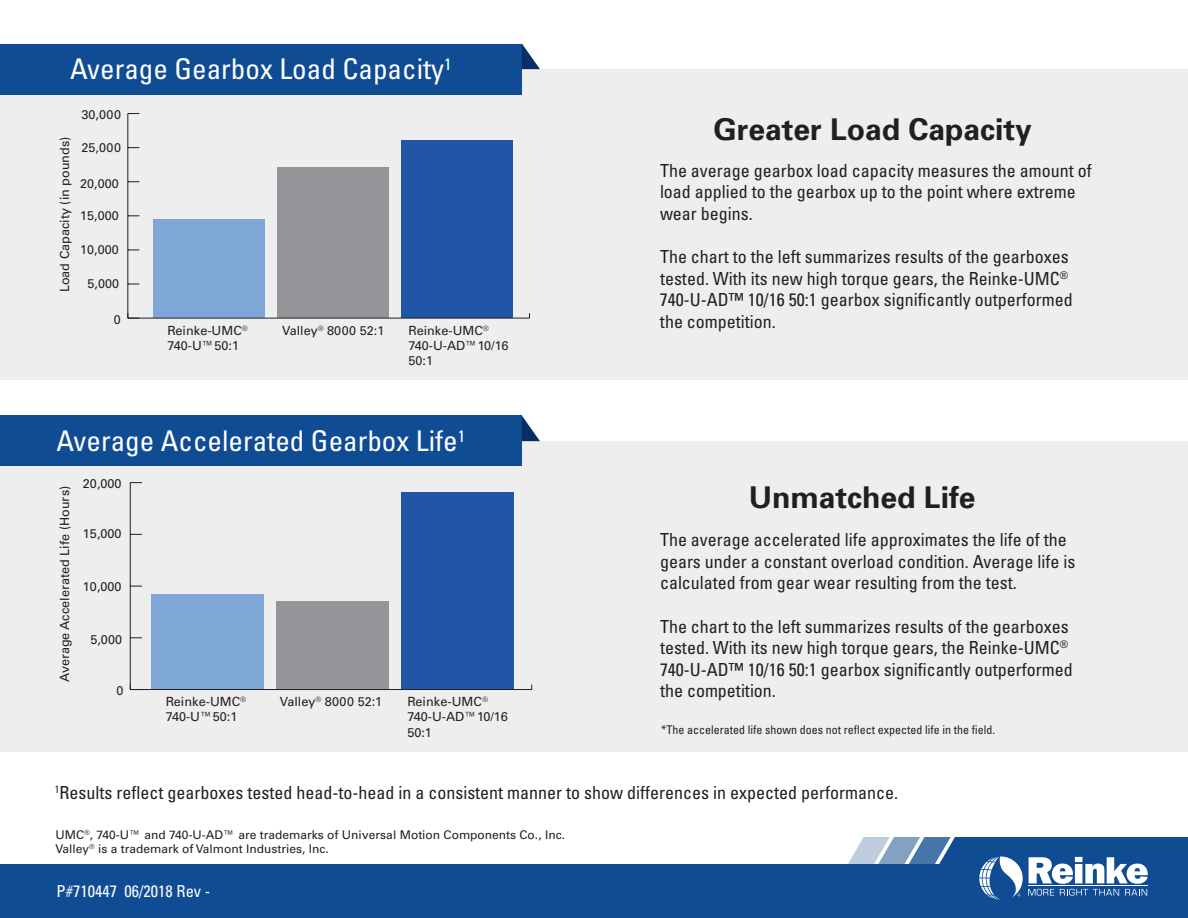
<style>
.page{position:relative;width:1188px;height:918px;background:#fff}
.page>*{position:absolute;margin:0;border:0;box-sizing:border-box;transform-origin:0 0}
.t1{font:700 30px "Univers";color:#231f20}
.t2{font:condensed 28.5px "Univers LT Std";color:#fff}
.t3{font:condensed 18px/21.6px "Univers LT Std";color:#231f20}
.t4{font:condensed 16.5px "Univers LT Std";color:#fff}
.t5{font:12.6px/15.1px "Univers LT Std";color:#231f20}
.t6{font:12px "Univers LT Std";color:#231f20}
.t7{font:condensed 12px "Univers LT Std";color:#231f20}
</style>
<div class="page">
<div style="left:0;top:864px;width:1188px;height:54px;background:#0f4c93"></div>
<svg style="left:848px;top:837px;width:340px;height:63px"></svg>
<div style="left:0;top:69px;width:1188px;height:311px;background:#eeeeef"></div>
<div style="left:0;top:44px;width:522px;height:50px;background:#0f4c93"></div>
<svg style="left:522px;top:44px;width:18px;height:25px"></svg>
<div style="left:0;top:441px;width:1188px;height:311px;background:#eeeeef"></div>
<hr style="left:130px;top:483px;width:1px;height:207px;background:#231f20">
<svg style="left:130px;top:482px;width:12px;height:1px"></svg>
<div style="left:401px;top:493px;width:113px;height:197px;background:#2156a6"></div>
<div style="left:276px;top:601px;width:113px;height:89px;background:#939598"></div>
<div style="left:151px;top:594px;width:113px;height:96px;background:#7ea6d7"></div>
<hr style="left:130px;top:689px;width:402px;height:1px;background:#231f20">
<div style="left:0;top:416px;width:522px;height:50px;background:#0f4c93"></div>
<svg style="left:522px;top:416px;width:18px;height:25px"></svg>
<hr style="left:127px;top:114px;width:1px;height:204px;background:#231f20">
<div style="left:402px;top:140px;width:111px;height:178px;background:#2156a6"></div>
<div style="left:278px;top:167px;width:111px;height:151px;background:#939598"></div>
<div style="left:154px;top:219px;width:111px;height:99px;background:#7ea6d7"></div>
<hr style="left:128px;top:318px;width:401px;height:1px;background:#231f20">
<svg style="left:127px;top:313px;width:12px;height:6px"></svg>
<p class="t2" style="left:70px;top:51px;width:383px">Average Gearbox Load Capacity<sup>1</sup></p>
<p class="t5" style="left:57px;top:292px;width:157px;rotate:-90deg">Load Capacity (in pounds)</p>
<p class="t5" style="left:81px;top:107px;width:41px">30,000</p>
<p class="t5" style="left:81px;top:140px;width:41px">25,000</p>
<p class="t5" style="left:80px;top:176px;width:40px">20,000</p>
<p class="t5" style="left:80px;top:208px;width:40px">15,000</p>
<p class="t5" style="left:80px;top:242px;width:40px">10,000</p>
<p class="t5" style="left:88px;top:276px;width:33px">5,000</p>
<p class="t5" style="left:114px;top:312px;width:9px">0</p>
<p class="t5" style="left:167px;top:323px;width:82px">Reinke-UMC<sup>®<br></sup>740-U™50:1</p>
<p class="t5" style="left:282px;top:323px;width:104px">Valley<sup>®</sup> 8000 52:1</p>
<p class="t5" style="left:409px;top:323px;width:102px">Reinke-UMC<sup>®<br></sup>740-U-AD™10/16<br>50:1</p>
<p class="t2" style="left:57px;top:423px;width:410px">Average Accelerated Gearbox Life<sup>1</sup></p>
<p class="t5" style="left:57px;top:682px;width:198px;rotate:-90deg">Average Accelerated Life (Hours)</p>
<p class="t5" style="left:83px;top:476px;width:40px">20,000</p>
<p class="t5" style="left:83px;top:526px;width:40px">15,000</p>
<p class="t5" style="left:83px;top:579px;width:40px">10,000</p>
<p class="t5" style="left:90px;top:632px;width:33px">5,000</p>
<p class="t5" style="left:117px;top:683px;width:9px">0</p>
<p class="t5" style="left:166px;top:694px;width:82px">Reinke-UMC<sup>®<br></sup>740-U™50:1</p>
<p class="t5" style="left:280px;top:694px;width:104px">Valley<sup>®</sup> 8000 52:1</p>
<p class="t5" style="left:407px;top:694px;width:102px">Reinke-UMC<sup>®<br></sup>740-U-AD™10/16<br>50:1</p>
<p class="t1" style="left:714px;top:112px;width:320px">Greater Load Capacity</p>
<p class="t3" style="left:660px;top:159px;width:433px">The average gearbox load capacity measures the amount of load applied to the gearbox up to the point where extreme wear begins.</p>
<p class="t3" style="left:660px;top:245px;width:414px">The chart to the left summarizes results of the gearboxes tested. With its new high torque gears, the Reinke-UMC<sup>® </sup>740-U-AD™ 10/16 50:1 gearbox significantly outperformed the competition.</p>
<p class="t1" style="left:749px;top:479px;width:228px">Unmatched Life</p>
<p class="t3" style="left:660px;top:529px;width:417px">The average accelerated life approximates the life of the gears under a constant overload condition. Average life is calculated from gear wear resulting from the test.</p>
<p class="t3" style="left:660px;top:615px;width:414px">The chart to the left summarizes results of the gearboxes tested. With its new high torque gears, the Reinke-UMC<sup>® </sup>740-U-AD™ 10/16 50:1 gearbox significantly outperformed the competition.</p>
<p class="t7" style="left:661px;top:722px;width:335px">*The accelerated life shown does not reflect expected life in the field.</p>
<p class="t3" style="left:55px;top:781px;width:845px"><sup>1</sup>Results reflect gearboxes tested head-to-head in a consistent manner to show differences in expected performance.</p>
<p class="t6" style="left:56px;top:827px;width:511px">UMC<sup>®</sup>, 740-U™ and 740-U-AD™ are trademarks of Universal Motion Components Co., Inc.</p>
<p class="t6" style="left:56px;top:842px;width:275px">Valley<sup>®</sup> is a trademark of Valmont Industries, Inc.</p>
<p class="t4" style="left:57px;top:881px;width:155px">P#710447 06/2018 Rev -</p>
</div>
